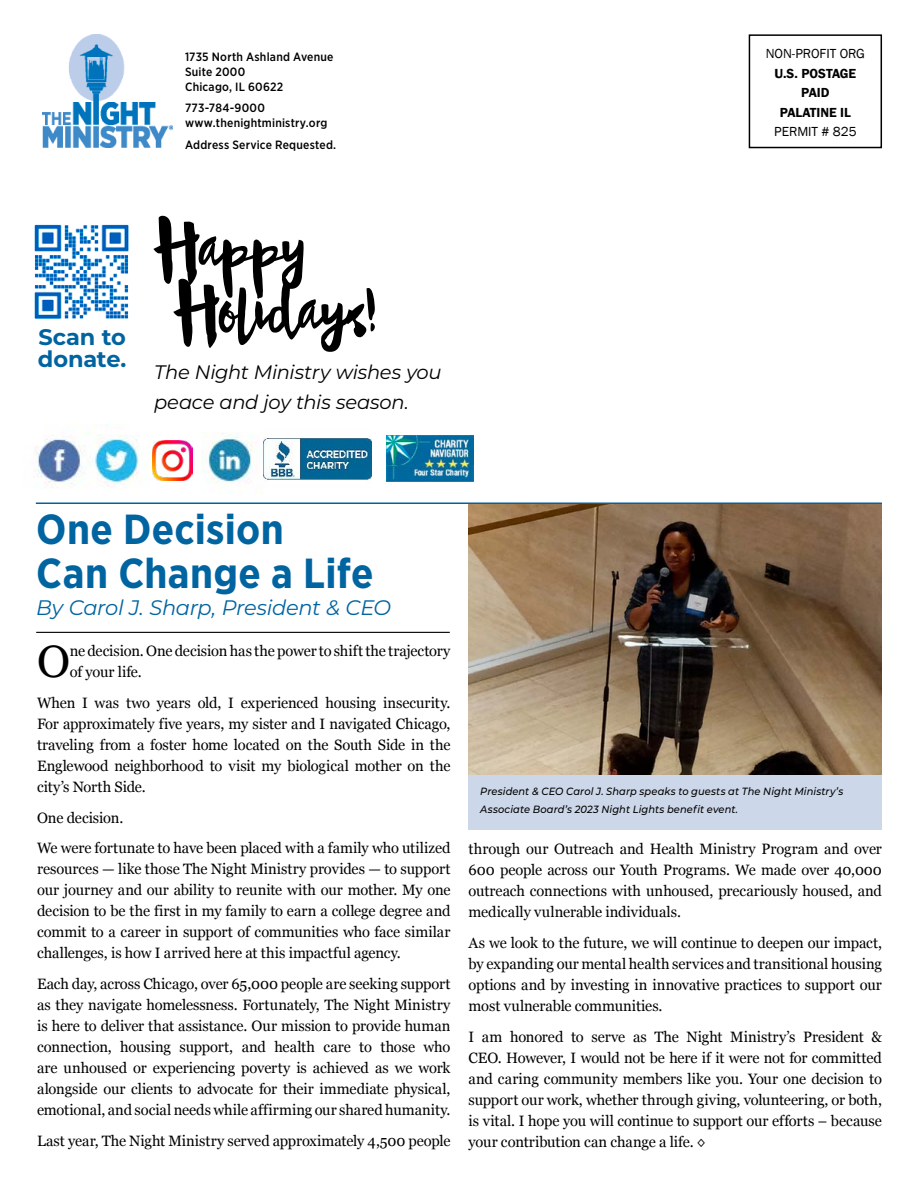
<style>
.page{position:relative;width:918px;height:1188px;background:#fff}
.page>*{position:absolute;margin:0;border:0;box-sizing:border-box;transform-origin:0 0}
.t1{font:67.5px/63px "Doodlesack";letter-spacing:.005em;color:#000}
.t2{font:45.3px "Georgia";color:#000}
.t3{font:700 42px/43.5px "Gotham Narrow";letter-spacing:.01em;color:#0064a1}
.t4{font:700 22.5px/22.5px "Montserrat";letter-spacing:-.01em;color:#0064a1}
.t5{font:italic 21px "Montserrat";letter-spacing:-.02em;color:#0064a1}
.t6{font:italic 19.5px/30px "Montserrat";letter-spacing:-.015em;color:#000}
.t7{font:15px/21px "Georgia";letter-spacing:-.005em;color:#000;text-align:justify}
.t8{font:600 13.5px/19.5px "Franklin Gothic";color:#000;text-align:center}
.t9{font:13.5px "Franklin Gothic";color:#000}
.t10{font:500 12px/15px "Gotham Narrow";letter-spacing:.02em;color:#000}
.t11{font:italic 500 10.5px/18px "Montserrat";letter-spacing:.01em;color:#000;scale:.94 1}
</style>
<div class="page">
<img style="left:468px;top:504px;width:414px;height:271px">
<div style="left:468px;top:775px;width:414px;height:55px;background:#ccd8ea"></div>
<div style="left:749px;top:34px;width:133px;height:114px;border:2px solid #000"></div>
<hr style="left:36px;top:502px;width:846px;height:2px;background:#0064a1">
<img style="left:42px;top:34px;width:131px;height:114px">
<img style="left:203px;top:434px;width:61px;height:50px">
<img style="left:34px;top:424px;width:113px;height:64px">
<img style="left:387px;top:436px;width:87px;height:45px">
<img style="left:264px;top:438px;width:108px;height:42px">
<img style="left:152px;top:440px;width:41px;height:41px">
<hr style="left:36px;top:632px;width:414px;height:1px;background:#000">
<img style="left:34px;top:224px;width:95px;height:95px">
<h3 class="t4" style="left:38px;top:325px;width:90px">Scan to donate.</h3>
<p class="t10" style="left:185px;top:49px;width:150px">1735 North Ashland Avenue<br>Suite 2000<br>Chicago, IL 60622</p>
<p class="t10" style="left:185px;top:100px;width:144px">773-784-9000 www.thenightministry.org</p>
<p class="t10" style="left:185px;top:137px;width:153px">Address Service Requested.</p>
<h1 class="t1" style="left:154px;top:214px;width:224px">Happy<br>Holidays!</h1>
<h3 class="t6" style="left:154px;top:356px;width:289px">The Night Ministry wishes you peace and joy this season.</h3>
<p class="t9" style="left:766px;top:45px;width:101px">NON-PROFIT ORG</p>
<p class="t8" style="left:774px;top:64px;width:83px">U.S. POSTAGE<br>PAID<br>PALATINE IL</p>
<p class="t9" style="left:774px;top:123px;width:84px">PERMIT # 825</p>
<h3 class="t3" style="left:36px;top:507px;width:339px">One Decision<br>Can Change a Life</h3>
<h3 class="t5" style="left:36px;top:593px;width:357px">By Carol J. Sharp, President &amp; CEO</h3>
<h2 class="t2" style="left:37px;top:628px;width:35px">O</h2>
<p class="t7" style="left:70px;top:640px;width:382px">ne decision. One decision has the power to shift the trajectory of your life.</p>
<p class="t7" style="left:37px;top:692px;width:415px">When I was two years old, I experienced housing insecurity.<br>For approximately five years, my sister and I navigated Chicago, traveling from a foster home located on the South Side in the Englewood neighborhood to visit my biological mother on the city’s North Side.</p>
<p class="t7" style="left:37px;top:801px;width:415px;line-height:30.8px">One decision.<br>We were fortunate to have been placed with a family who utilized</p>
<p class="t7" style="left:37px;top:858px;width:415px">resources — like those The Night Ministry provides — to support our journey and our ability to reunite with our mother. My one decision to be the first in my family to earn a college degree and commit to a career in support of communities who face similar challenges, is how I arrived here at this impactful agency.</p>
<p class="t7" style="left:37px;top:973px;width:415px">Each day, across Chicago, over 65,000 people are seeking support as they navigate homelessness. Fortunately, The Night Ministry is here to deliver that assistance. Our mission to provide human connection, housing support, and health care to those who are unhoused or experiencing poverty is achieved as we work alongside our clients to advocate for their immediate physical, emotional, and social needs while affirming our shared humanity.</p>
<p class="t7" style="left:37px;top:1129px;width:415px">Last year, The Night Ministry served approximately 4,500 people</p>
<p class="t11" style="left:480px;top:782px;width:388px">President &amp; CEO Carol J. Sharp speaks to guests at The Night Ministry’s<br>Associate Board’s 2023 Night Lights benefit event.</p>
<p class="t7" style="left:469px;top:838px;width:415px">through our Outreach and Health Ministry Program and over 600 people across our Youth Programs. We made over 40,000 outreach connections with unhoused, precariously housed, and medically vulnerable individuals.</p>
<p class="t7" style="left:469px;top:932px;width:415px">As we look to the future, we will continue to deepen our impact, by expanding our mental health services and transitional housing options and by investing in innovative practices to support our most vulnerable communities.</p>
<p class="t7" style="left:469px;top:1026px;width:415px">I am honored to serve as The Night Ministry’s President &amp; CEO. However, I would not be here if it were not for committed and caring community members like you. Your one decision to support our work, whether through giving, volunteering, or both, is vital. I hope you will continue to support our efforts – because your contribution can change a life. ◊</p>
</div>
